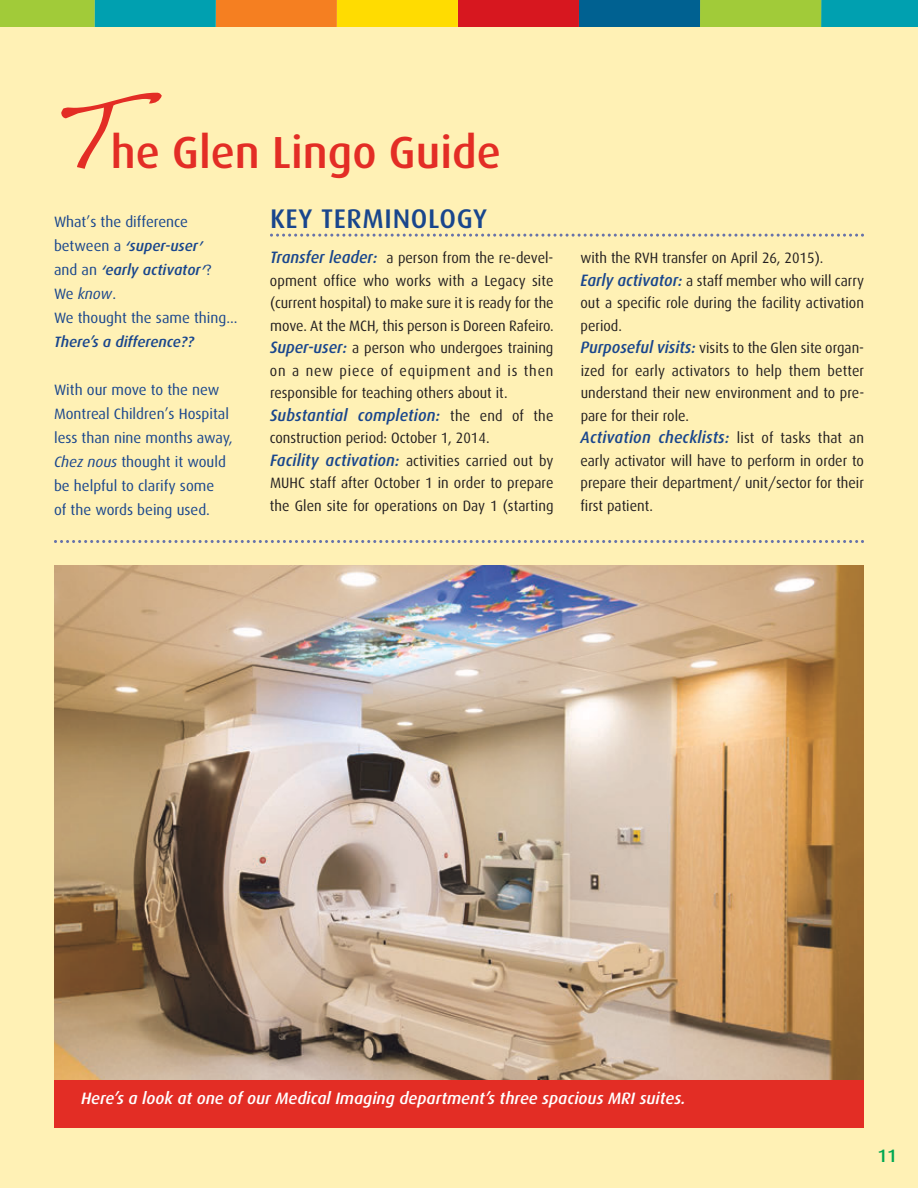
<style>
.page{position:relative;width:918px;height:1188px;background:#fff1b5}
.page>*{position:absolute;margin:0;border:0;box-sizing:border-box;transform-origin:0 0}
.t1{font:102px "Handwriting Dakota";color:#e32d25}
.t2{font:500 45px "Dax";color:#e32d25}
.t3{font:500 27px "Dax";letter-spacing:.025em;color:#19468d}
.t4{font:500 18px "Dax";color:#00a851}
.t5{font:italic 500 16.5px "Dax";letter-spacing:.01em;color:#19468d;scale:.95 1}
.t6{font:italic 500 16.5px "Dax";color:#fff}
.t7{font:15px/22.5px "Dax";color:#231f20;text-align:justify;scale:.95 1}
.t8{font:15px/24px "Dax";color:#19468d}
.t9{font:italic 500 15px "Dax";color:#19468d}
.s1{font-weight:500;font-style:italic}
.s2{font-style:italic}
.s3{font-weight:500;font-style:italic;font-size:16.5px;color:#19468d}
.s4{font-weight:400;font-style:normal;font-size:15px;color:#231f20}
</style>
<div class="page">
<div style="left:821px;top:0;width:97px;height:27px;background:#00a0b0"></div>
<div style="left:0;top:0;width:95px;height:27px;background:#a1cb39"></div>
<div style="left:700px;top:0;width:121px;height:27px;background:#a1cb39"></div>
<div style="left:579px;top:0;width:121px;height:27px;background:#006191"></div>
<div style="left:458px;top:0;width:121px;height:27px;background:#d7171f"></div>
<div style="left:337px;top:0;width:121px;height:27px;background:#ffdc01"></div>
<div style="left:216px;top:0;width:121px;height:27px;background:#f57f21"></div>
<div style="left:95px;top:0;width:121px;height:27px;background:#00a0b0"></div>
<hr style="left:0;top:0;width:1px;height:1188px;background:#fff1b5">
<img style="left:54px;top:565px;width:810px;height:515px">
<div style="left:54px;top:1080px;width:810px;height:48px;background:#e32d25"></div>
<svg style="left:270px;top:234px;width:594px;height:3px"></svg>
<svg style="left:54px;top:540px;width:810px;height:3px"></svg>
<h1 class="t1" style="left:54px;top:73px;width:74px">T</h1>
<h2 class="t2" style="left:111px;top:127px;width:392px">he Glen Lingo Guide</h2>
<p class="t8" style="left:54px;top:210px;width:185px">What’s the difference between a <span class="s1">‘super-user’<br></span>and an <span class="s1">‘early activator’</span>?<br>We <span class="s2">know</span>.<br>We thought the same thing...</p>
<p class="t9" style="left:54px;top:334px;width:141px">There’s a difference??</p>
<p class="t8" style="left:54px;top:378px;width:180px">With our move to the new<br>Montreal Children’s Hospital less than nine months away,<br><span class="s2">Chez nous</span> thought it would be helpful to clarify some<br>of the words being used.</p>
<h3 class="t3" style="left:270px;top:203px;width:219px">KEY TERMINOLOGY</h3>
<p class="t7" style="left:270px;top:247px;width:300px"><span class="s3">Transfer leader:</span> a person from the re-devel&shy;opment office who works with a Legacy site (current hospital) to make sure it is ready for the move. At the MCH, this person is Doreen Rafeiro.<br><span class="s3">Super-user:</span> a person who undergoes training on a new piece of equipment and is then responsible for teaching others about it.</p>
<p class="t5" style="left:270px;top:406px;width:300px">Substantial completion: <span class="s4">the end of the</span></p>
<p class="t7" style="left:270px;top:427px;width:300px;text-align:left">construction period: October 1, 2014.<br><span class="s3">Facility activation:</span> activities carried out by MUHC staff after October 1 in order to prepare the Glen site for operations on Day 1 (starting</p>
<p class="t7" style="left:581px;top:247px;width:300px;text-align:left">with the RVH transfer on April 26, 2015).<br><span class="s3">Early activator:</span> a staff member who will carry out a specific role during the facility activation period.<br><span class="s3">Purposeful visits:</span> visits to the Glen site organ&shy;ized for early activators to help them better understand their new environment and to pre&shy;pare for their role.</p>
<p class="t5" style="left:581px;top:428px;width:300px">Activation checklists: <span class="s4">list of tasks that an</span></p>
<p class="t7" style="left:581px;top:450px;width:300px">early activator will have to perform in order to prepare their department/ unit/sector for their first patient.</p>
<p class="t6" style="left:81px;top:1089px;width:606px">Here’s a look at one of our Medical Imaging department’s three spacious MRI suites.</p>
<p class="t4" style="left:878px;top:1145px;width:21px">11</p>
</div>
